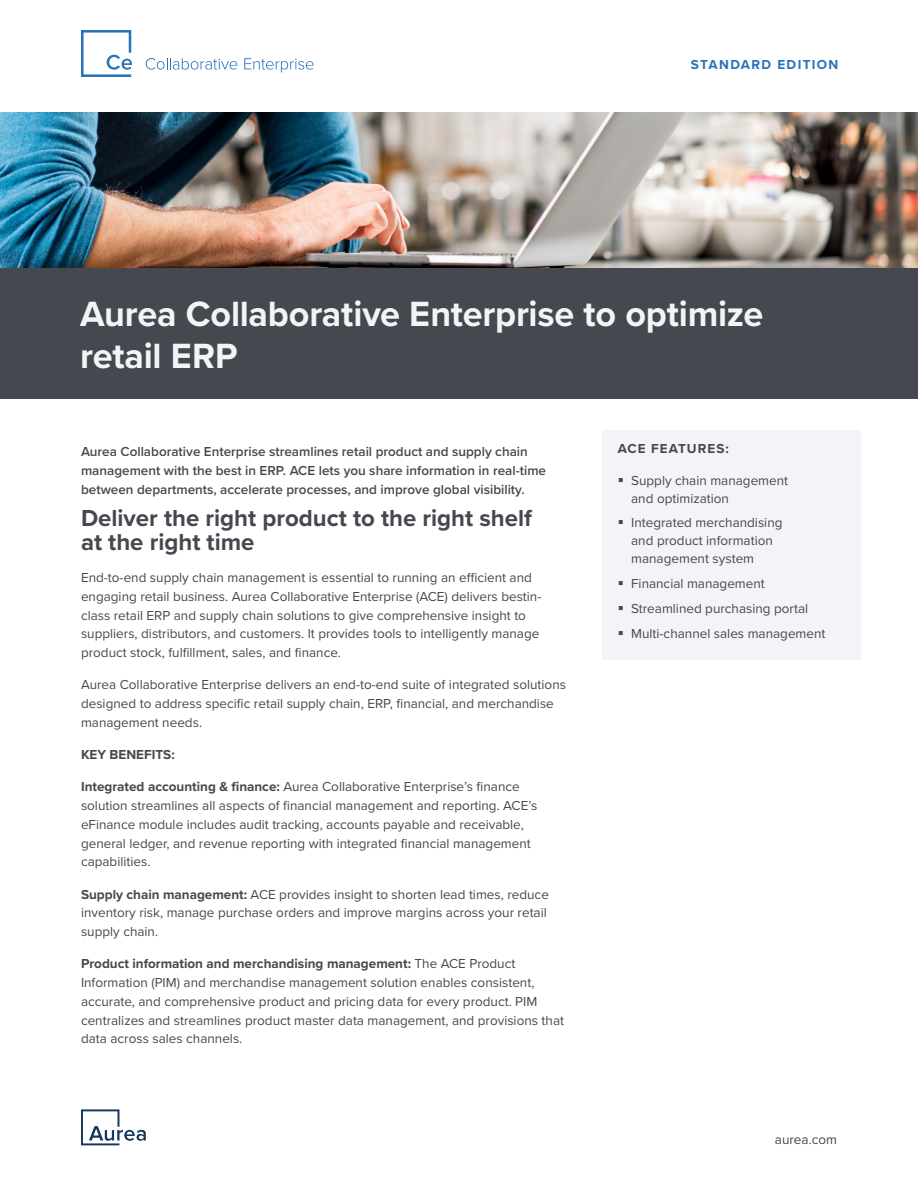
<style>
.page{position:relative;width:918px;height:1188px;background:#fff}
.page>*{position:absolute;margin:0;border:0;box-sizing:border-box;transform-origin:0 0}
.paper_title{font:700 36.3px/42px "Proxima Nova";letter-spacing:-.005em;color:#f3f4f7}
.body_copy{font:700 24px/24px "Proxima Nova";color:#45484f}
.body_copy-2{font:13.5px/18.8px "Proxima Nova";color:#45484f}
.body_copy-3{font:600 13.5px/18.8px "Proxima Nova";color:#45484f}
.body_copy-4{font:700 13.5px "Proxima Nova";letter-spacing:.1em;color:#2873ba}
.body_copy-5{font:700 13.5px "Proxima Nova";letter-spacing:.005em;color:#45484f}
.body_copy-6{font:700 13.5px "Proxima Nova";letter-spacing:.075em;color:#45484f}
.s1{font-weight:700}
</style>
<div class="page">
<svg style="left:81px;top:1109px;width:65px;height:36px"></svg>
<div style="left:603px;top:430px;width:258px;height:230px;background:#f3f4f7"></div>
<img style="left:0;top:112px;width:918px;height:156px">
<div style="left:0;top:268px;width:918px;height:131px;background:#45484f"></div>
<svg style="left:81px;top:30px;width:51px;height:47px"></svg>
<svg style="left:146px;top:58px;width:91px;height:12px"></svg>
<svg style="left:244px;top:58px;width:70px;height:14px"></svg>
<p class="body_copy-4" style="left:691px;top:54px;width:149px">STANDARD EDITION</p>
<p class="paper_title" style="left:80px;top:293px;width:685px">Aurea Collaborative Enterprise to optimize retail ERP</p>
<p class="body_copy-3" style="left:81px;top:442px;width:467px">Aurea Collaborative Enterprise streamlines retail product and supply chain management with the best in ERP. ACE lets you share information in real-time between departments, accelerate processes, and improve global visibility.</p>
<p class="body_copy" style="left:81px;top:505px;width:453px">Deliver the right product to the right shelf at the right time</p>
<p class="body_copy-2" style="left:81px;top:568px;width:462px">End-to-end supply chain management is essential to running an efficient and engaging retail business. Aurea Collaborative Enterprise (ACE) delivers bestin&shy;class retail ERP and supply chain solutions to give comprehensive insight to suppliers, distributors, and customers. It provides tools to intelligently manage product stock, fulfillment, sales, and finance.</p>
<p class="body_copy-2" style="left:81px;top:675px;width:487px">Aurea Collaborative Enterprise delivers an end-to-end suite of integrated solutions designed to address specific retail supply chain, ERP, financial, and merchandise management needs.</p>
<p class="body_copy-5" style="left:81px;top:745px;width:95px">KEY BENEFITS:</p>
<p class="body_copy-2" style="left:81px;top:777px;width:458px"><span class="s1">Integrated accounting &amp; finance:</span> Aurea Collaborative Enterprise’s finance solution streamlines all aspects of financial management and reporting. ACE’s eFinance module includes audit tracking, accounts payable and receivable, general ledger, and revenue reporting with integrated financial management capabilities.</p>
<p class="body_copy-2" style="left:81px;top:884px;width:469px"><span class="s1">Supply chain management:</span> ACE provides insight to shorten lead times, reduce inventory risk, manage purchase orders and improve margins across your retail supply chain.</p>
<p class="body_copy-2" style="left:81px;top:954px;width:485px"><span class="s1">Product information and merchandising management:</span> The ACE Product Information (PIM) and merchandise management solution enables consistent, accurate, and comprehensive product and pricing data for every product. PIM centralizes and streamlines product master data management, and provisions that data across sales channels.</p>
<p class="body_copy-6" style="left:618px;top:439px;width:113px">ACE FEATURES:</p>
<p class="body_copy-2" style="left:631px;top:471px;width:159px;line-height:18px;text-indent:-14px">▪ Supply chain management and optimization</p>
<p class="body_copy-2" style="left:631px;top:513px;width:153px;line-height:18px;text-indent:-14px">▪ Integrated merchandising and product information management system</p>
<p class="body_copy-2" style="left:618px;top:574px;width:149px">▪ Financial management</p>
<p class="body_copy-2" style="left:618px;top:598px;width:192px">▪ Streamlined purchasing portal</p>
<p class="body_copy-2" style="left:618px;top:623px;width:209px">▪ Multi-channel sales management</p>
<p class="body_copy-2" style="left:775px;top:1130px;width:64px">aurea.com</p>
</div>
